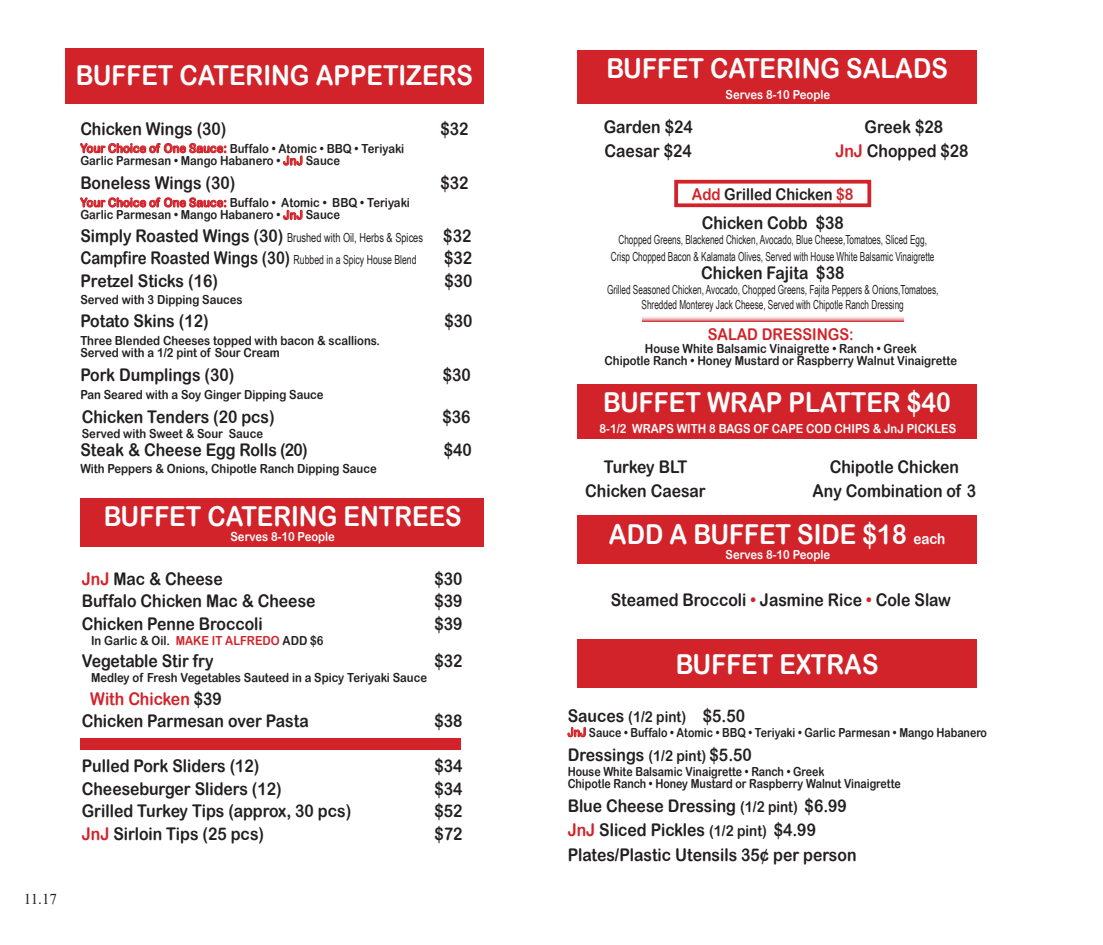
<style>
.page{position:relative;width:1103px;height:945px;background:#fff}
.page>*{position:absolute;margin:0;border:0;box-sizing:border-box;transform-origin:0 0}
.t1{font:27.5px "Arial Rounded MT Bold";color:#fff;scale:.9 1}
.description{font:17.5px "Arial Rounded MT Bold";color:#231f20;scale:.9 1}
.description-2{font:17.5px "Arial Rounded MT Bold";color:#231f20;scale:.85 1}
.t2{font:17.5px "Arial Rounded MT Bold";color:#d2232a;scale:.9 1}
.description-3{font:17.5px "Arial Rounded MT Bold";letter-spacing:-.025em;color:#231f20;scale:.9 1}
.description-4{font:16.25px "Arial Rounded MT Bold";color:#231f20;scale:.9 1}
.t3{font:16.25px "Arial Rounded MT Bold";color:#d2232a;scale:.9 1}
.t4{font:15px "Times New Roman";color:#231f20}
.t5{font:12.5px/12.5px "Arial Rounded MT Bold";color:#231f20;scale:.9 1}
.description-5{font:12.5px/17.5px "Arial Narrow";color:#231f20;text-align:center;scale:.8 1}
.t6{font:12.5px/12.5px "Arial Rounded MT Bold";color:#231f20;scale:.85 1}
.t7{font:12.5px "Arial Rounded MT Bold";color:#fff;scale:.9 1}
.description-6{font:12.5px "Arial Narrow";color:#231f20;scale:.9 1}
.s1{color:#d2232a}
.s2{font-family:"Arial Rounded MT Bold";font-size:17.5px}
.s3{font-family:"Arial Narrow";font-size:12.5px}
.s4{color:#231f20}
.s5{font-size:15px}
</style>
<div class="page">
<svg style="left:567px;top:727px;width:19px;height:10px"></svg>
<svg style="left:80px;top:143px;width:147px;height:11px"></svg>
<svg style="left:283px;top:155px;width:20px;height:11px"></svg>
<svg style="left:80px;top:197px;width:147px;height:11px"></svg>
<svg style="left:283px;top:210px;width:20px;height:10px"></svg>
<div style="left:65px;top:49px;width:418px;height:55px;background:#d2232a"></div>
<div style="left:674px;top:180px;width:197px;height:27px;border:4px solid #d2232a"></div>
<div style="left:577px;top:515px;width:399px;height:48px;background:#d2232a"></div>
<div style="left:577px;top:50px;width:399px;height:54px;background:#d2232a"></div>
<div style="left:577px;top:385px;width:399px;height:54px;background:#d2232a"></div>
<div style="left:577px;top:639px;width:399px;height:48px;background:#d2232a"></div>
<div style="left:80px;top:738px;width:381px;height:11px;background:#d2232a"></div>
<div style="left:80px;top:499px;width:403px;height:48px;background:#d2232a"></div>
<svg style="left:642px;top:317px;width:261px;height:5px"></svg>
<p class="t4" style="left:24px;top:889px;width:35px">11.17</p>
<p class="t1" style="left:76px;top:59px;width:443px">BUFFET CATERING APPETIZERS</p>
<p class="description" style="left:80px;top:118px;width:164px">Chicken Wings (30)</p>
<p class="description" style="left:440px;top:118px;width:33px">$32</p>
<p class="t5" style="left:80px;top:142px;width:361px"><span class="s1">Your Choice of One Sauce:</span> Buffalo • Atomic • BBQ • Teriyaki<br>Garlic Parmesan • Mango Habanero • <span class="s1">JnJ</span> Sauce</p>
<p class="description" style="left:80px;top:173px;width:174px">Boneless Wings (30)</p>
<p class="description" style="left:440px;top:173px;width:33px">$32</p>
<p class="t5" style="left:80px;top:196px;width:368px"><span class="s1">Your Choice of One Sauce:</span> Buffalo • Atomic • BBQ • Teriyaki<br>Garlic Parmesan • Mango Habanero • <span class="s1">JnJ</span> Sauce</p>
<p class="description-6" style="left:80px;top:228px;width:436px"><span class="s2">Simply Roasted Wings (30)</span> Brushed with Oil, Herbs &amp; Spices <span class="s2">$32</span></p>
<p class="description-2" style="left:80px;top:248px;width:397px">Campfire Roasted Wings (30) <span class="s3">Rubbed in a Spicy House Blend</span></p>
<p class="description" style="left:444px;top:248px;width:33px">$32</p>
<p class="description" style="left:80px;top:270px;width:154px">Pretzel Sticks (16)</p>
<p class="description" style="left:444px;top:270px;width:33px">$30</p>
<p class="t5" style="left:80px;top:294px;width:182px">Served with 3 Dipping Sauces</p>
<p class="description" style="left:80px;top:310px;width:144px">Potato Skins (12)</p>
<p class="description" style="left:444px;top:310px;width:33px">$30</p>
<p class="t5" style="left:80px;top:334px;width:334px">Three Blended Cheeses topped with bacon &amp; scallions.<br>Served with a 1/2 pint of Sour Cream</p>
<p class="description" style="left:80px;top:365px;width:173px">Pork Dumplings (30)</p>
<p class="description" style="left:443px;top:365px;width:33px">$30</p>
<p class="t5" style="left:80px;top:388px;width:272px">Pan Seared with a Soy Ginger Dipping Sauce</p>
<p class="description" style="left:82px;top:407px;width:216px">Chicken Tenders (20 pcs)</p>
<p class="description" style="left:442px;top:407px;width:33px">$36</p>
<p class="t5" style="left:82px;top:427px;width:203px">Served with Sweet &amp; Sour Sauce</p>
<p class="description" style="left:80px;top:439px;width:254px">Steak &amp; Cheese Egg Rolls (20)</p>
<p class="description" style="left:444px;top:439px;width:33px">$40</p>
<p class="t5" style="left:80px;top:462px;width:331px">With Peppers &amp; Onions, Chipotle Ranch Dipping Sauce</p>
<p class="t1" style="left:104px;top:500px;width:399px">BUFFET CATERING ENTREES</p>
<p class="t7" style="left:230px;top:529px;width:118px">Serves 8-10 People</p>
<p class="description" style="left:82px;top:568px;width:158px"><span class="s1">JnJ</span> Mac &amp; Cheese</p>
<p class="description" style="left:434px;top:568px;width:33px">$30</p>
<p class="description" style="left:82px;top:591px;width:261px">Buffalo Chicken Mac &amp; Cheese</p>
<p class="description" style="left:434px;top:591px;width:33px">$39</p>
<p class="description" style="left:82px;top:613px;width:203px">Chicken Penne Broccoli</p>
<p class="description" style="left:434px;top:613px;width:33px">$39</p>
<p class="t5" style="left:91px;top:634px;width:260px">In Garlic &amp; Oil. <span class="s1">MAKE IT ALFREDO</span> ADD $6</p>
<p class="description" style="left:82px;top:651px;width:148px">Vegetable Stir fry</p>
<p class="description" style="left:434px;top:651px;width:33px">$32</p>
<p class="t5" style="left:91px;top:671px;width:375px">Medley of Fresh Vegetables Sauteed in a Spicy Teriyaki Sauce</p>
<p class="t2" style="left:90px;top:688px;width:148px">With Chicken <span class="s4">$39</span></p>
<p class="description" style="left:82px;top:711px;width:253px">Chicken Parmesan over Pasta</p>
<p class="description" style="left:434px;top:711px;width:33px">$38</p>
<p class="description" style="left:82px;top:756px;width:199px">Pulled Pork Sliders (12)</p>
<p class="description" style="left:434px;top:756px;width:33px">$34</p>
<p class="description" style="left:82px;top:778px;width:224px">Cheeseburger Sliders (12)</p>
<p class="description" style="left:434px;top:778px;width:33px">$34</p>
<p class="description" style="left:82px;top:801px;width:301px">Grilled Turkey Tips (approx, 30 pcs)</p>
<p class="description" style="left:434px;top:801px;width:33px">$52</p>
<p class="description" style="left:82px;top:823px;width:204px"><span class="s1">JnJ</span> Sirloin Tips (25 pcs)</p>
<p class="description" style="left:434px;top:823px;width:33px">$72</p>
<p class="t1" style="left:606px;top:52px;width:381px">BUFFET CATERING SALADS</p>
<p class="t7" style="left:725px;top:87px;width:118px">Serves 8-10 People</p>
<p class="description" style="left:603px;top:116px;width:100px">Garden $24</p>
<p class="description" style="left:604px;top:140px;width:98px">Caesar $24</p>
<p class="description" style="left:864px;top:116px;width:89px">Greek $28</p>
<p class="description" style="left:835px;top:140px;width:149px"><span class="s1">JnJ</span> Chopped $28</p>
<p class="description-4" style="left:692px;top:184px;width:181px"><span class="s1">Add</span> Grilled Chicken <span class="s1">$8</span></p>
<p class="description" style="left:701px;top:212px;width:159px">Chicken Cobb $38</p>
<p class="description-5" style="left:611px;top:230px;width:406px">Chopped Greens, Blackened Chicken, Avocado, Blue Cheese,Tomatoes, Sliced Egg,<br>Crisp Chopped Bacon &amp; Kalamata Olives, Served with House White Balsamic Vinaigrette</p>
<p class="description" style="left:701px;top:262px;width:161px">Chicken Fajita $38</p>
<p class="description-5" style="left:607px;top:282px;width:416px;line-height:15px">Grilled Seasoned Chicken, Avocado, Chopped Greens, Fajita Peppers &amp; Onions,Tomatoes,<br>Shredded Monterey Jack Cheese, Served with Chipotle Ranch Dressing</p>
<p class="t3" style="left:708px;top:325px;width:164px">SALAD DRESSINGS:</p>
<p class="t5" style="left:604px;top:342px;width:393px;text-align:center">House White Balsamic Vinaigrette • Ranch • Greek<br>Chipotle Ranch • Honey Mustard or Raspberry Walnut Vinaigrette</p>
<p class="t1" style="left:603px;top:386px;width:388px">BUFFET WRAP PLATTER $40</p>
<p class="t7" style="left:599px;top:421px;width:398px">8-1/2 WRAPS WITH 8 BAGS OF CAPE COD CHIPS &amp; JnJ PICKLES</p>
<p class="description-3" style="left:603px;top:457px;width:94px">Turkey BLT</p>
<p class="description" style="left:585px;top:481px;width:135px">Chicken Caesar</p>
<p class="description" style="left:829px;top:457px;width:145px">Chipotle Chicken</p>
<p class="description" style="left:812px;top:481px;width:183px">Any Combination of 3</p>
<p class="t1" style="left:609px;top:518px;width:375px">ADD A BUFFET SIDE $18 <span class="s5">each</span></p>
<p class="t7" style="left:725px;top:547px;width:118px">Serves 8-10 People</p>
<p class="description" style="left:610px;top:589px;width:380px">Steamed Broccoli <span class="s1">•</span> Jasmine Rice <span class="s1">•</span> Cole Slaw</p>
<p class="t1" style="left:675px;top:648px;width:227px">BUFFET EXTRAS</p>
<p class="description" style="left:567px;top:705px;width:199px">Sauces <span class="s5">(1/2 pint)</span> $5.50</p>
<p class="t6" style="left:567px;top:726px;width:495px"><span class="s1">JnJ</span> Sauce • Buffalo • Atomic • BBQ • Teriyaki • Garlic Parmesan • Mango Habanero</p>
<p class="description" style="left:567px;top:744px;width:206px">Dressings <span class="s5">(1/2 pint)</span> $5.50</p>
<p class="t6" style="left:567px;top:765px;width:393px">House White Balsamic Vinaigrette • Ranch • Greek<br>Chipotle Ranch • Honey Mustard or Raspberry Walnut Vinaigrette</p>
<p class="description" style="left:567px;top:796px;width:312px">Blue Cheese Dressing <span class="s5">(1/2 pint)</span> $6.99</p>
<p class="description" style="left:567px;top:820px;width:277px"><span class="s1">JnJ</span> Sliced Pickles <span class="s5">(1/2 pint)</span> $4.99</p>
<p class="description" style="left:567px;top:844px;width:322px">Plates/Plastic Utensils 35¢ per person</p>
</div>
